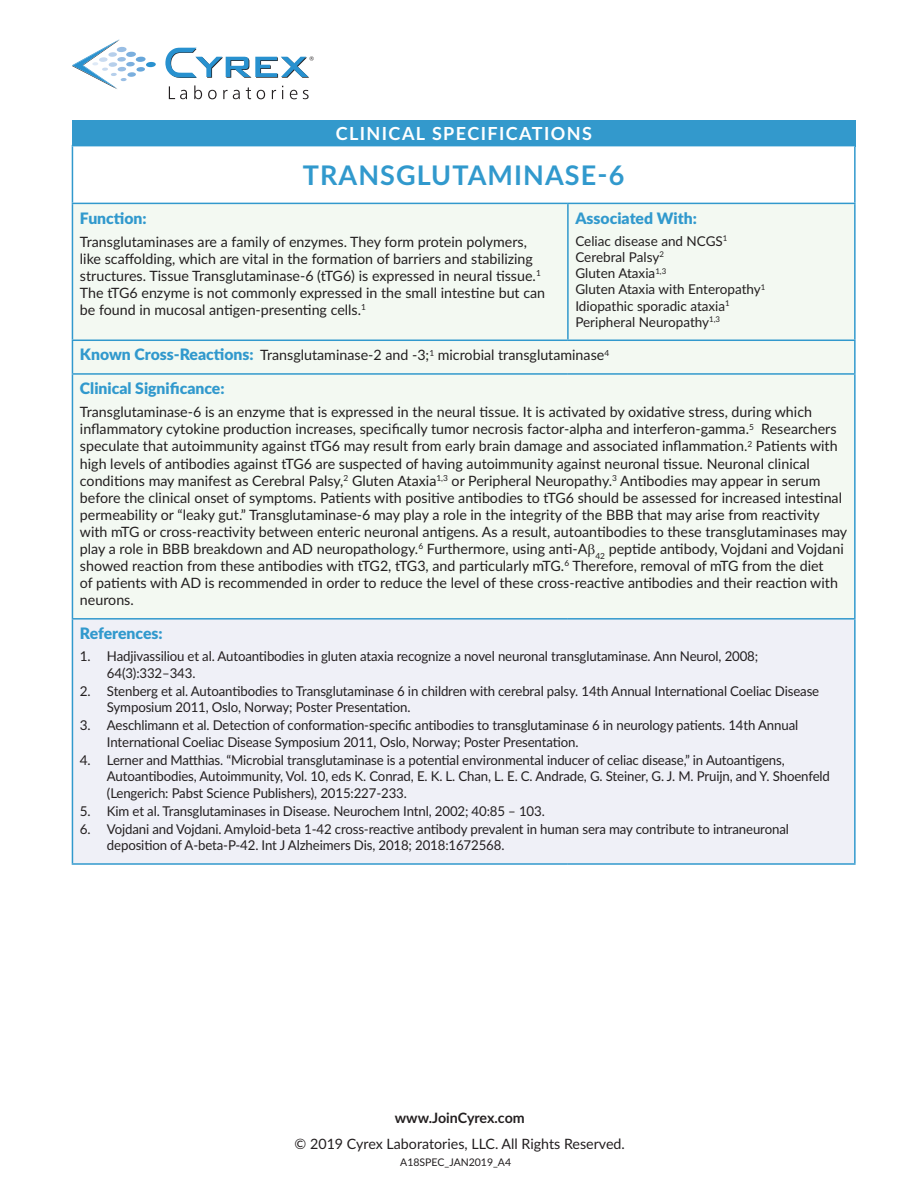
<style>
.page{position:relative;width:918px;height:1188px;background:#fff}
.page>*{position:absolute;margin:0;border:0;box-sizing:border-box;transform-origin:0 0}
.HEADLINE{font:700 27px "Lato";letter-spacing:.04em;color:#3199cd}
.t1{font:700 18px "Lato";letter-spacing:.08em;color:#fff}
.subhead{font:900 15.75px "Lato";color:#3199cd}
.Clinical_Significanc{font:14.25px/17.1px "Lato";color:#231f20}
.subhead-2{font:14.25px "Lato";color:#231f20}
.t2{font:700 14.25px "Lato";letter-spacing:-.005em;color:#231f20}
.Associated_With{font:13.5px/16.5px "Lato";letter-spacing:-.01em;color:#231f20}
.t3{font:10.5px "Lato";color:#231f20}
.s1{font-weight:900;font-size:15.75px;color:#3199cd}
</style>
<div class="page">
<svg style="left:169px;top:86px;width:18px;height:13px"></svg>
<svg style="left:194px;top:85px;width:8px;height:14px"></svg>
<svg style="left:208px;top:90px;width:9px;height:9px"></svg>
<svg style="left:223px;top:90px;width:17px;height:9px"></svg>
<svg style="left:246px;top:87px;width:5px;height:12px"></svg>
<svg style="left:257px;top:90px;width:8px;height:9px"></svg>
<svg style="left:272px;top:90px;width:4px;height:9px"></svg>
<svg style="left:290px;top:90px;width:7px;height:9px"></svg>
<svg style="left:303px;top:90px;width:6px;height:9px"></svg>
<svg style="left:72px;top:39px;width:84px;height:50px"></svg>
<svg style="left:165px;top:48px;width:149px;height:30px"></svg>
<div style="left:72px;top:120px;width:784px;height:27px;background:#39c"></div>
<div style="left:72px;top:146px;width:783px;height:57px;background:#fff"></div>
<div style="left:73px;top:204px;width:781px;height:414px;background:#f3f9f2"></div>
<div style="left:72px;top:619px;width:783px;height:245px;background:#eff0f7"></div>
<hr style="left:72px;top:146px;width:1px;height:57px;background:#3199cd">
<hr style="left:854px;top:146px;width:2px;height:57px;background:#3199cd">
<hr style="left:72px;top:341px;width:1px;height:32px;background:#3199cd">
<hr style="left:854px;top:341px;width:2px;height:32px;background:#3199cd">
<hr style="left:72px;top:620px;width:1px;height:243px;background:#3199cd">
<hr style="left:854px;top:620px;width:2px;height:243px;background:#3199cd">
<hr style="left:72px;top:863px;width:496px;height:2px;background:#3199cd">
<hr style="left:568px;top:863px;width:288px;height:2px;background:#3199cd">
<hr style="left:72px;top:373px;width:496px;height:2px;background:#3199cd">
<hr style="left:72px;top:375px;width:1px;height:243px;background:#3199cd">
<hr style="left:568px;top:373px;width:288px;height:2px;background:#3199cd">
<hr style="left:854px;top:375px;width:2px;height:243px;background:#3199cd">
<hr style="left:72px;top:618px;width:496px;height:2px;background:#3199cd">
<hr style="left:568px;top:618px;width:288px;height:2px;background:#3199cd">
<hr style="left:72px;top:203px;width:496px;height:1px;background:#3199cd">
<hr style="left:72px;top:204px;width:1px;height:136px;background:#3199cd">
<hr style="left:568px;top:203px;width:288px;height:1px;background:#3199cd">
<hr style="left:567px;top:204px;width:2px;height:136px;background:#3199cd">
<hr style="left:854px;top:204px;width:2px;height:136px;background:#3199cd">
<hr style="left:72px;top:340px;width:496px;height:1px;background:#3199cd">
<hr style="left:568px;top:340px;width:288px;height:1px;background:#3199cd">
<svg style="left:588px;top:544px;width:7px;height:13px"></svg>
<p class="t1" style="left:336px;top:120px;width:258px">CLINICAL SPECIFICATIONS</p>
<p class="HEADLINE" style="left:303px;top:156px;width:323px">TRANSGLUTAMINASE-6</p>
<p class="subhead" style="left:575px;top:206px;width:123px">Associated With:</p>
<p class="Associated_With" style="left:575px;top:232px;width:192px">Celiac disease and NCGS<sup>1<br></sup>Cerebral Palsy<sup>2<br></sup>Gluten Ataxia<sup>1,3<br></sup>Gluten Ataxia with Enteropathy<sup>1<br></sup>Idiopathic sporadic ataxia<sup>1<br></sup>Peripheral Neuropathy<sup>1,3</sup></p>
<p class="subhead-2" style="left:80px;top:345px;width:531px"><span class="s1">Known Cross-Reactions:</span> Transglutaminase-2 and -3;<sup>1</sup> microbial transglutaminase<sup>4</sup></p>
<p class="subhead" style="left:80px;top:377px;width:146px">Clinical Significance:</p>
<p class="Clinical_Significanc" style="left:80px;top:403px;width:769px">Transglutaminase-6 is an enzyme that is expressed in the neural tissue. It is activated by oxidative stress, during which inflammatory cytokine production increases, specifically tumor necrosis factor-alpha and interferon-gamma.<sup>5</sup> Researchers speculate that autoimmunity against tTG6 may result from early brain damage and associated inflammation.<sup>2</sup> Patients with high levels of antibodies against tTG6 are suspected of having autoimmunity against neuronal tissue. Neuronal clinical conditions may manifest as Cerebral Palsy,<sup>2</sup> Gluten Ataxia<sup>1,3</sup> or Peripheral Neuropathy.<sup>3</sup> Antibodies may appear in serum before the clinical onset of symptoms. Patients with positive antibodies to tTG6 should be assessed for increased intestinal permeability or “leaky gut.” Transglutaminase-6 may play a role in the integrity of the BBB that may arise from reactivity with mTG or cross-reactivity between enteric neuronal antigens. As a result, autoantibodies to these transglutaminases may play a role in BBB breakdown and AD neuropathology.<sup>6</sup> Furthermore, using anti-A <sub>42</sub> peptide antibody, Vojdani and Vojdani showed reaction from these antibodies with tTG2, tTG3, and particularly mTG.<sup>6</sup> Therefore, removal of mTG from the diet<br>of patients with AD is recommended in order to reduce the level of these cross-reactive antibodies and their reaction with neurons.</p>
<p class="subhead" style="left:80px;top:621px;width:84px">References:</p>
<p class="Associated_With" style="left:107px;top:648px;width:653px;text-indent:-27px">1. Hadjivassiliou et al. Autoantibodies in gluten ataxia recognize a novel neuronal transglutaminase. Ann Neurol, 2008;<br>64(3):332–343.</p>
<p class="Associated_With" style="left:107px;top:682px;width:714px;text-indent:-27px">2. Stenberg et al. Autoantibodies to Transglutaminase 6 in children with cerebral palsy. 14th Annual International Coeliac Disease<br>Symposium 2011, Oslo, Norway; Poster Presentation.</p>
<p class="Associated_With" style="left:107px;top:717px;width:693px;text-indent:-27px">3. Aeschlimann et al. Detection of conformation-specific antibodies to transglutaminase 6 in neurology patients. 14th Annual<br>International Coeliac Disease Symposium 2011, Oslo, Norway; Poster Presentation.</p>
<p class="Associated_With" style="left:107px;top:751px;width:724px;text-indent:-27px">4. Lerner and Matthias. “Microbial transglutaminase is a potential environmental inducer of celiac disease,” in Autoantigens,<br>Autoantibodies, Autoimmunity, Vol. 10, eds K. Conrad, E. K. L. Chan, L. E. C. Andrade, G. Steiner, G. J. M. Pruijn, and Y. Shoenfeld (Lengerich: Pabst Science Publishers), 2015:227-233.</p>
<p class="Associated_With" style="left:80px;top:802px;width:466px">5. Kim et al. Transglutaminases in Disease. Neurochem Intnl, 2002; 40:85 – 103.</p>
<p class="Associated_With" style="left:107px;top:820px;width:683px;text-indent:-27px">6. Vojdani and Vojdani. Amyloid-beta 1-42 cross-reactive antibody prevalent in human sera may contribute to intraneuronal deposition of A-beta-P-42. Int J Alzheimers Dis, 2018; 2018:1672568.</p>
<p class="subhead" style="left:80px;top:206px;width:68px">Function:</p>
<p class="Clinical_Significanc" style="left:80px;top:232px;width:467px">Transglutaminases are a family of enzymes. They form protein polymers, like scaffolding, which are vital in the formation of barriers and stabilizing structures. Tissue Transglutaminase-6 (tTG6) is expressed in neural tissue.<sup>1<br></sup>The tTG6 enzyme is not commonly expressed in the small intestine but can be found in mucosal antigen-presenting cells.<sup>1</sup></p>
<p class="t2" style="left:395px;top:1107px;width:131px">www.JoinCyrex.com</p>
<p class="Clinical_Significanc" style="left:295px;top:1135px;width:332px">© 2019 Cyrex Laboratories, LLC. All Rights Reserved.</p>
<p class="t3" style="left:400px;top:1155px;width:112px">A18SPEC_JAN2019_A4</p>
</div>
